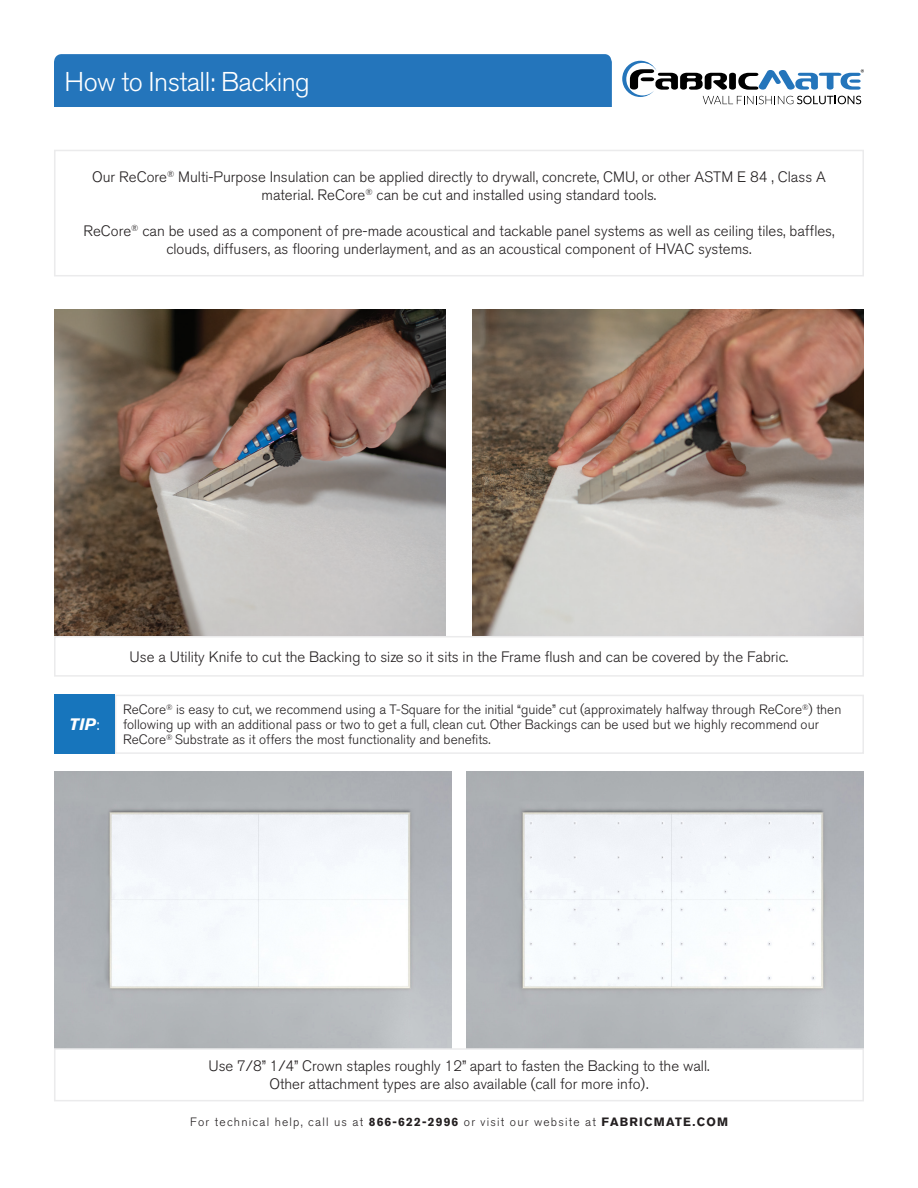
<style>
.page{position:relative;width:918px;height:1188px;background:#fff}
.page>*{position:absolute;margin:0;border:0;box-sizing:border-box;transform-origin:0 0}
.t1{font:300 27px "Akzidenz Grotesk BQ";letter-spacing:-.02em;color:#fff}
.t2{font:italic 700 16.5px "Akzidenz Grotesk BQ";color:#fff}
.t3{font:300 15px/18px "Akzidenz Grotesk BQ";color:#231f20;text-align:center}
.t4{font:300 13.5px/15px "Akzidenz Grotesk BQ";color:#231f20}
.t5{font:300 12px "Akzidenz Grotesk BQ";letter-spacing:.1em;color:#231f20}
.s1{font-weight:300;font-style:normal}
.s2{font-weight:700}
</style>
<div class="page">
<div style="left:54px;top:54px;width:558px;height:53px;background:#2475bb"></div>
<svg style="left:622px;top:61px;width:242px;height:43px"></svg>
<img style="left:54px;top:772px;width:397px;height:276px">
<img style="left:54px;top:309px;width:391px;height:327px">
<img style="left:473px;top:309px;width:391px;height:327px">
<img style="left:467px;top:772px;width:397px;height:276px">
<div style="left:54px;top:150px;width:810px;height:126px;border:2px solid #ebebec"></div>
<div style="left:54px;top:636px;width:810px;height:41px;border:2px solid #ebebec"></div>
<div style="left:54px;top:1048px;width:810px;height:53px;border:2px solid #ebebec"></div>
<div style="left:115px;top:695px;width:749px;height:59px;border:2px solid #ebebec"></div>
<div style="left:54px;top:695px;width:61px;height:59px;background:#1775bc"></div>
<p class="t1" style="left:65px;top:67px;width:247px">How to Install: Backing</p>
<p class="t3" style="left:92px;top:168px;width:735px">Our ReCore<sup>®</sup> Multi-Purpose Insulation can be applied directly to drywall, concrete, CMU, or other ASTM E 84 , Class A material. ReCore<sup>®</sup> can be cut and installed using standard tools.</p>
<p class="t3" style="left:83px;top:222px;width:753px">ReCore<sup>®</sup> can be used as a component of pre-made acoustical and tackable panel systems as well as ceiling tiles, baffles, clouds, diffusers, as flooring underlayment, and as an acoustical component of HVAC systems.</p>
<p class="t2" style="left:69px;top:714px;width:32px">TIP<span class="s1">:</span></p>
<p class="t3" style="left:130px;top:648px;width:660px">Use a Utility Knife to cut the Backing to size so it sits in the Frame flush and can be covered by the Fabric.</p>
<p class="t4" style="left:123px;top:702px;width:720px">ReCore<sup>®</sup> is easy to cut, we recommend using a T-Square for the initial “guide” cut (approximately halfway through ReCore<sup>®</sup>) then following up with an additional pass or two to get a full, clean cut. Other Backings can be used but we highly recommend our<br>ReCore<sup>®</sup> Substrate as it offers the most functionality and benefits.</p>
<p class="t3" style="left:208px;top:1057px;width:503px">Use 7/8” 1/4” Crown staples roughly 12” apart to fasten the Backing to the wall.<br>Other attachment types are also available (call for more info).</p>
<p class="t5" style="left:190px;top:1116px;width:539px">For technical help, call us at <span class="s2">866-622-2996</span> or visit our website at <span class="s2">FABRICMATE.COM</span></p>
</div>
